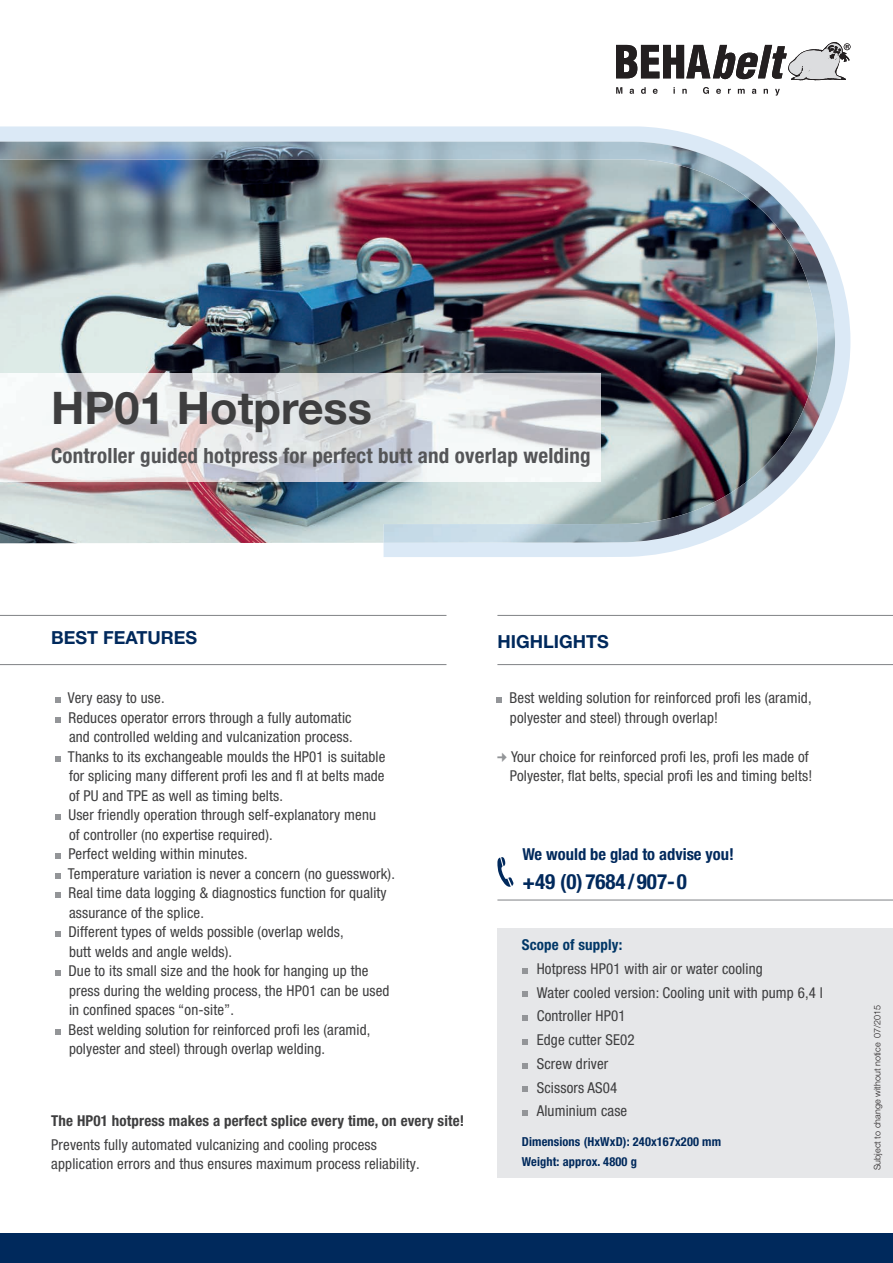
<style>
.page{position:relative;width:893px;height:1263px;background:#fff}
.page>*{position:absolute;margin:0;border:0;box-sizing:border-box;transform-origin:0 0}
.t1{font:700 45px "Helvetica Neue LT Pro";color:#3e3e3f}
.t2{font:700 condensed 21px "Helvetica Neue LT Pro";letter-spacing:.01em;color:#545557}
.t3{font:700 condensed 21px "Helvetica Neue LT Pro";color:#00295c}
.t4{font:700 18px "Helvetica Neue LT Pro";color:#00295c}
.t5{font:700 condensed 16.5px "Helvetica Neue LT Pro";color:#00295c}
.t6{font:condensed 15px/19.5px "Helvetica Neue LT Pro";letter-spacing:.01em;color:#3e3e3f}
.t7{font:700 condensed 15px "Helvetica Neue LT Pro";letter-spacing:.01em;color:#3e3e3f}
.t8{font:700 condensed 15px "Helvetica Neue LT Pro";letter-spacing:.01em;color:#013767}
.t9{font:700 condensed 12.3px/19.2px "Helvetica Neue LT Pro";letter-spacing:.01em;color:#00295c}
.t10{font:300 9px "Helvetica Neue LT Pro";color:#231f20}
</style>
<div class="page">
<div style="left:497px;top:928px;width:396px;height:249px;background:#e6e7e9"></div>
<img style="left:0;top:126px;width:850px;height:431px">
<img style="left:0;top:142px;width:768px;height:50px">
<img style="left:738px;top:191px;width:71px;height:51px">
<img style="left:783px;top:241px;width:52px;height:231px">
<img style="left:678px;top:444px;width:105px;height:90px">
<img style="left:384px;top:516px;width:295px;height:27px">
<img style="left:0;top:374px;width:601px;height:107px">
<svg style="left:616px;top:43px;width:234px;height:37px"></svg>
<svg style="left:616px;top:87px;width:6px;height:7px"></svg>
<svg style="left:630px;top:89px;width:4px;height:5px"></svg>
<svg style="left:641px;top:87px;width:5px;height:7px"></svg>
<svg style="left:653px;top:89px;width:5px;height:5px"></svg>
<svg style="left:673px;top:87px;width:2px;height:7px"></svg>
<svg style="left:682px;top:89px;width:5px;height:5px"></svg>
<svg style="left:703px;top:87px;width:6px;height:7px"></svg>
<svg style="left:716px;top:89px;width:5px;height:5px"></svg>
<svg style="left:738px;top:89px;width:7px;height:5px"></svg>
<svg style="left:752px;top:89px;width:4px;height:5px"></svg>
<svg style="left:764px;top:89px;width:4px;height:5px"></svg>
<svg style="left:775px;top:89px;width:5px;height:7px"></svg>
<svg style="left:496px;top:697px;width:6px;height:6px"></svg>
<svg style="left:55px;top:697px;width:6px;height:6px"></svg>
<svg style="left:55px;top:717px;width:6px;height:5px"></svg>
<svg style="left:55px;top:756px;width:6px;height:5px"></svg>
<svg style="left:55px;top:814px;width:6px;height:6px"></svg>
<svg style="left:55px;top:853px;width:6px;height:6px"></svg>
<svg style="left:55px;top:873px;width:6px;height:5px"></svg>
<svg style="left:55px;top:892px;width:6px;height:6px"></svg>
<svg style="left:55px;top:931px;width:6px;height:6px"></svg>
<svg style="left:55px;top:970px;width:6px;height:6px"></svg>
<svg style="left:55px;top:1029px;width:6px;height:5px"></svg>
<div style="left:0;top:1233px;width:893px;height:30px;background:#00295c"></div>
<svg style="left:522px;top:968px;width:5px;height:5px"></svg>
<svg style="left:522px;top:991px;width:5px;height:6px"></svg>
<svg style="left:522px;top:1015px;width:5px;height:6px"></svg>
<svg style="left:522px;top:1039px;width:5px;height:6px"></svg>
<svg style="left:522px;top:1063px;width:5px;height:5px"></svg>
<svg style="left:522px;top:1087px;width:5px;height:5px"></svg>
<svg style="left:522px;top:1110px;width:5px;height:6px"></svg>
<hr style="left:497px;top:900px;width:396px;height:1px;background:#808285">
<svg style="left:497px;top:857px;width:17px;height:30px"></svg>
<hr style="left:497px;top:664px;width:396px;height:1px;background:#808285">
<hr style="left:0;top:664px;width:446px;height:1px;background:#808285">
<hr style="left:497px;top:615px;width:396px;height:1px;background:#808285">
<hr style="left:0;top:615px;width:446px;height:1px;background:#808285">
<h1 class="t1" style="left:51px;top:380px;width:322px">HP01 Hotpress</h1>
<h2 class="t2" style="left:51px;top:443px;width:541px">Controller guided hotpress for perfect butt and overlap welding</h2>
<p class="t4" style="left:51px;top:626px;width:148px">BEST FEATURES</p>
<p class="t4" style="left:497px;top:630px;width:113px">HIGHLIGHTS</p>
<p class="t6" style="left:68px;top:688px;width:329px">Very easy to use.<br>Reduces operator errors through a fully automatic<br>and controlled welding and vulcanization process.<br>Thanks to its exchangeable moulds the HP01 is suitable for splicing many different profi les and fl at belts made of PU and TPE as well as timing belts.<br>User friendly operation through self-explanatory menu<br>of controller (no expertise required).<br>Perfect welding within minutes.<br>Temperature variation is never a concern (no guesswork).<br>Real time data logging &amp; diagnostics function for quality assurance of the splice.<br>Different types of welds possible (overlap welds,<br>butt welds and angle welds).<br>Due to its small size and the hook for hanging up the press during the welding process, the HP01 can be used in confined spaces “on-site”.<br>Best welding solution for reinforced profi les (aramid, polyester and steel) through overlap welding.</p>
<p class="t7" style="left:51px;top:1111px;width:415px">The HP01 hotpress makes a perfect splice every time, on every site!</p>
<p class="t6" style="left:51px;top:1134px;width:370px">Prevents fully automated vulcanizing and cooling process application errors and thus ensures maximum process reliability.</p>
<p class="t6" style="left:510px;top:688px;width:303px">Best welding solution for reinforced profi les (aramid, polyester and steel) through overlap!</p>
<p class="t6" style="left:510px;top:746px;width:304px">Your choice for reinforced profi les, profi les made of<br>Polyester, flat belts, special profi les and timing belts!</p>
<p class="t5" style="left:522px;top:844px;width:213px">We would be glad to advise you!</p>
<h2 class="t3" style="left:522px;top:869px;width:166px">+49 (0) 7684/907-0</h2>
<p class="t8" style="left:522px;top:936px;width:102px">Scope of supply:</p>
<p class="t6" style="left:537px;top:956px;width:288px;line-height:23.7px">Hotpress HP01 with air or water cooling<br>Water cooled version: Cooling unit with pump 6,4 l<br>Controller HP01<br>Edge cutter SE02<br>Screw driver<br>Scissors AS04<br>Aluminium case</p>
<p class="t9" style="left:522px;top:1132px;width:201px">Dimensions (HxWxD): 240x167x200 mm<br>Weight: approx. 4800 g</p>
<p class="t10" style="left:872px;top:1170px;width:167px;rotate:-90deg">Subject to change without notice 07/2015</p>
</div>
